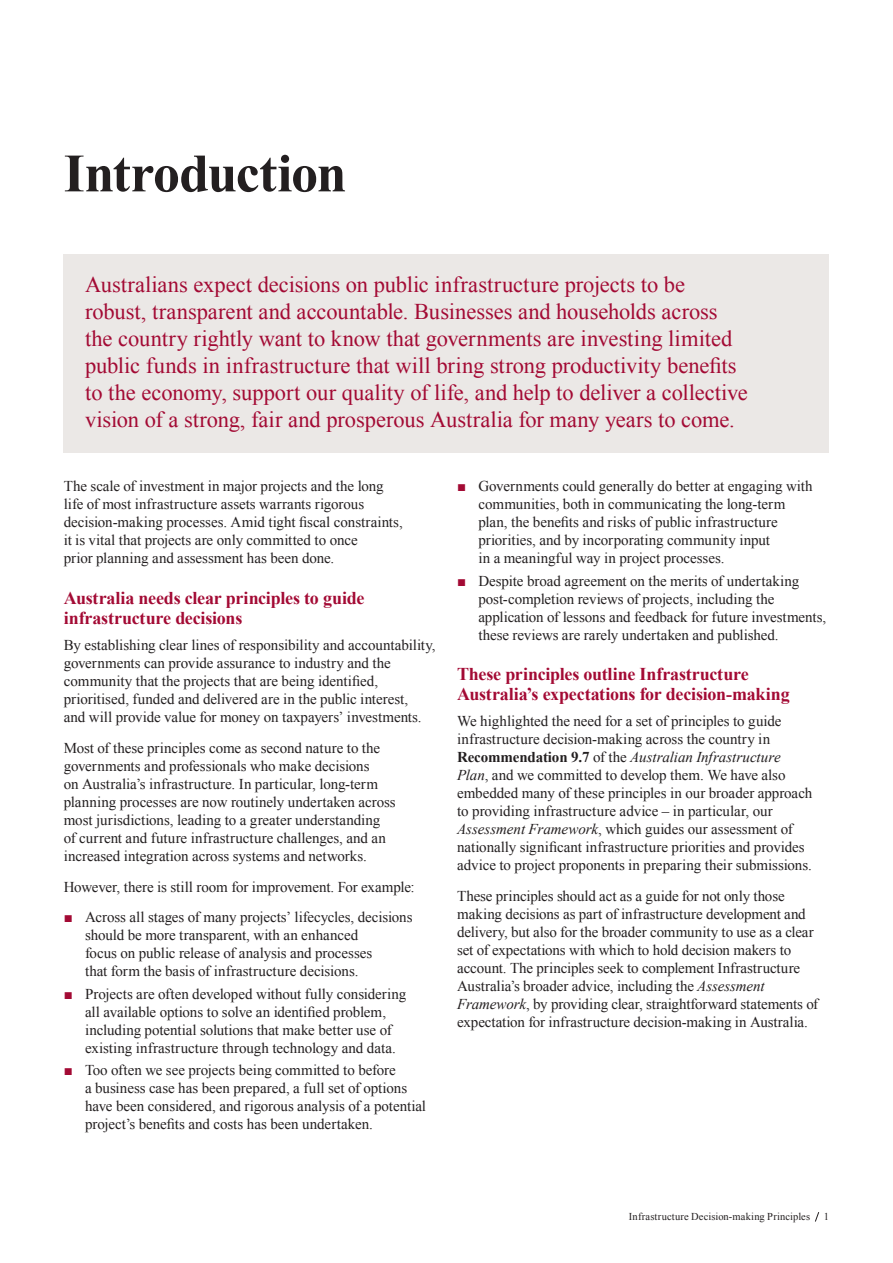
<style>
.page{position:relative;width:893px;height:1263px;background:#fff}
.page>*{position:absolute;margin:0;border:0;box-sizing:border-box;transform-origin:0 0}
.H2_-_Headline_Main_T{font:700 54px "Times New Roman";letter-spacing:-.02em;color:#231f20}
.P_-_Intro_Text{font:22.5px/27px "Times New Roman";color:#a30a34}
.H3_-_Subhead_01{font:700 18px/19.5px "Times New Roman";letter-spacing:-.01em;color:#a30a34}
.P_-_Body_Text{font:15px/18px "Times New Roman";letter-spacing:-.005em;color:#231f20}
.t1{font:10.5px "Times New Roman";letter-spacing:.01em;color:#231f20}
.s1{color:#a30a34}
.s2{font-weight:700}
.s3{font-style:italic}
</style>
<div class="page">
<div style="left:64px;top:255px;width:765px;height:198px;background:#ebe8e6"></div>
<svg style="left:815px;top:1212px;width:4px;height:10px"></svg>
<h2 class="H2_-_Headline_Main_T" style="left:64px;top:136px;width:284px">Introduction</h2>
<p class="P_-_Intro_Text" style="left:85px;top:270px;width:664px">Australians expect decisions on public infrastructure projects to be robust, transparent and accountable. Businesses and households across the country rightly want to know that governments are investing limited public funds in infrastructure that will bring strong productivity benefits to the economy, support our quality of life, and help to deliver a collective vision of a strong, fair and prosperous Australia for many years to come.</p>
<p class="P_-_Body_Text" style="left:64px;top:477px;width:340px">The scale of investment in major projects and the long life of most infrastructure assets warrants rigorous decision-making processes. Amid tight fiscal constraints, it is vital that projects are only committed to once<br>prior planning and assessment has been done.</p>
<h3 class="H3_-_Subhead_01" style="left:64px;top:588px;width:302px">Australia needs clear principles to guide infrastructure decisions</h3>
<p class="P_-_Body_Text" style="left:64px;top:636px;width:373px">By establishing clear lines of responsibility and accountability, governments can provide assurance to industry and the community that the projects that are being identified, prioritised, funded and delivered are in the public interest,<br>and will provide value for money on taxpayers’ investments.</p>
<p class="P_-_Body_Text" style="left:64px;top:739px;width:334px">Most of these principles come as second nature to the governments and professionals who make decisions<br>on Australia’s infrastructure. In particular, long-term planning processes are now routinely undertaken across most jurisdictions, leading to a greater understanding of current and future infrastructure challenges, and an increased integration across systems and networks.</p>
<p class="P_-_Body_Text" style="left:64px;top:877px;width:352px">However, there is still room for improvement. For example:</p>
<p class="P_-_Body_Text" style="left:85px;top:908px;width:329px;text-indent:-21px"><span class="s1">■</span> Across all stages of many projects’ lifecycles, decisions should be more transparent, with an enhanced<br>focus on public release of analysis and processes<br>that form the basis of infrastructure decisions.</p>
<p class="P_-_Body_Text" style="left:85px;top:984px;width:323px;text-indent:-21px"><span class="s1">■</span> Projects are often developed without fully considering all available options to solve an identified problem, including potential solutions that make better use of existing infrastructure through technology and data.</p>
<p class="P_-_Body_Text" style="left:85px;top:1061px;width:343px;text-indent:-21px"><span class="s1">■</span> Too often we see projects being committed to before<br>a business case has been prepared, a full set of options have been considered, and rigorous analysis of a potential project’s benefits and costs has been undertaken.</p>
<p class="P_-_Body_Text" style="left:478px;top:477px;width:336px;text-indent:-21px"><span class="s1">■</span> Governments could generally do better at engaging with communities, both in communicating the long‑term plan, the benefits and risks of public infrastructure priorities, and by incorporating community input<br>in a meaningful way in project processes.</p>
<p class="P_-_Body_Text" style="left:478px;top:571px;width:349px;text-indent:-21px"><span class="s1">■</span> Despite broad agreement on the merits of undertaking post-completion reviews of projects, including the application of lessons and feedback for future investments, these reviews are rarely undertaken and published.</p>
<h3 class="H3_-_Subhead_01" style="left:457px;top:664px;width:334px">These principles outline Infrastructure<br>Australia’s expectations for decision-making</h3>
<p class="P_-_Body_Text" style="left:457px;top:712px;width:357px">We highlighted the need for a set of principles to guide infrastructure decision-making across the country in <span class="s2">Recommendation 9.7</span> of the <span class="s3">Australian Infrastructure Plan</span>, and we committed to develop them. We have also embedded many of these principles in our broader approach to providing infrastructure advice – in particular, our <span class="s3">Assessment Framework</span>, which guides our assessment of nationally significant infrastructure priorities and provides advice to project proponents in preparing their submissions.</p>
<p class="P_-_Body_Text" style="left:457px;top:887px;width:363px">These principles should act as a guide for not only those making decisions as part of infrastructure development and delivery, but also for the broader community to use as a clear set of expectations with which to hold decision makers to account. The principles seek to complement Infrastructure Australia’s broader advice, including the <span class="s3">Assessment Framework</span>, by providing clear, straightforward statements of expectation for infrastructure decision-making in Australia.</p>
<p class="t1" style="left:629px;top:1210px;width:183px">Infrastructure Decision-making Principles</p>
<p class="t1" style="left:824px;top:1210px;width:7px">1</p>
</div>
